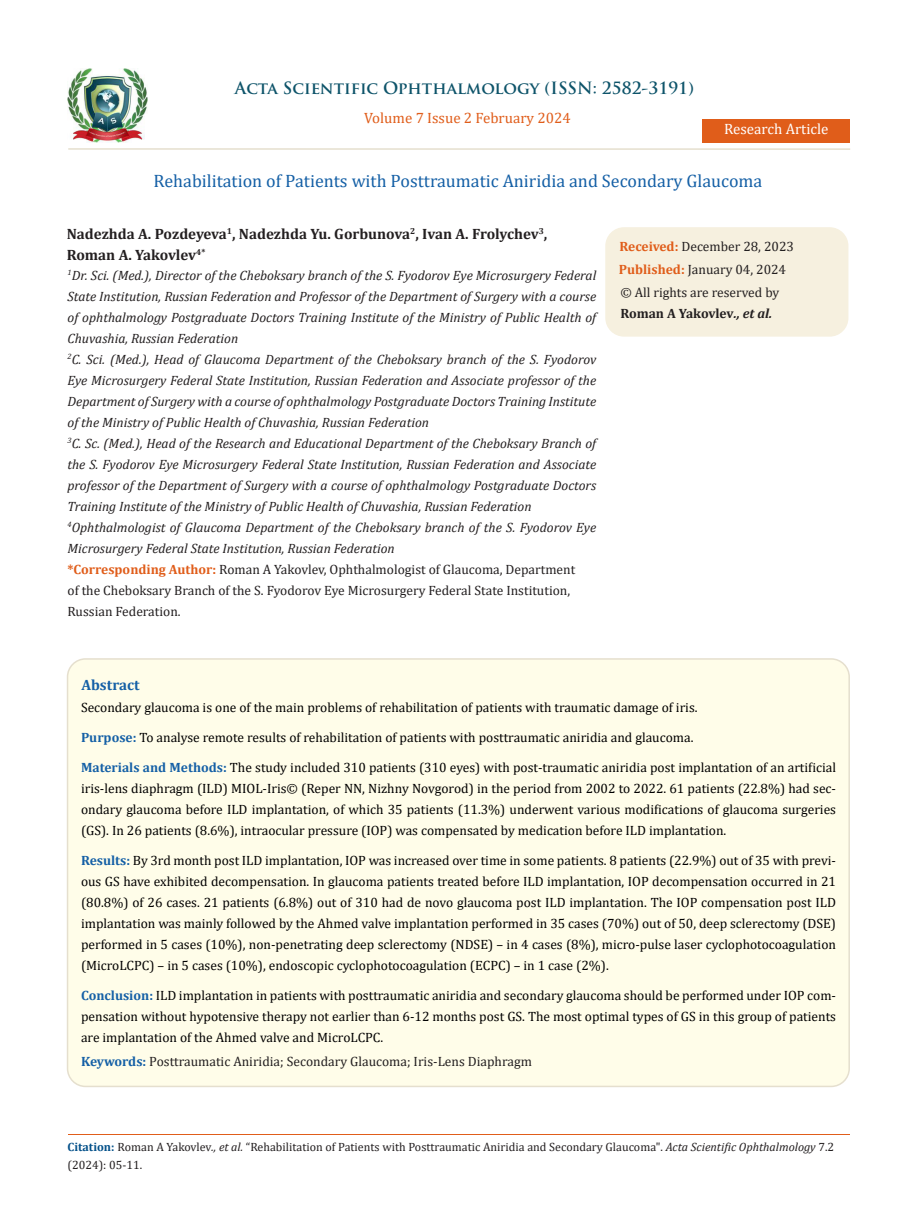
<style>
.page{position:relative;width:917px;height:1224px;background:#fff}
.page>*{position:absolute;margin:0;border:0;box-sizing:border-box;transform-origin:0 0}
.t1{font:18px "Cambria";color:#1560a6}
.t2{font:700 16.5px "Trajan Pro";color:#0e546a}
.t3{font:700 15px/21px "Cambria";color:#231f20}
.t4{font:15px "Cambria";color:#e05d1a}
.t5{font:15px "Cambria";color:#fff}
.t6{font:700 15px "Cambria";color:#1560a6}
.t7{font:13.5px/21px "Cambria";color:#000;text-align:justify}
.t8{font:italic 13.5px/21px "Cambria";color:#231f20;text-align:justify}
.t9{font:13.5px/21px "Cambria";color:#231f20}
.t10{font:12px/18px "Cambria";color:#231f20}
.s1{font-weight:700;color:#e05d1a}
.s2{font-weight:700}
.s3{font-weight:700;font-style:italic}
.s4{font-weight:700;color:#1560a6}
.s5{font-weight:700;color:#035089}
.s6{font-style:italic}
</style>
<div class="page">
<img style="left:67px;top:68px;width:81px;height:74px">
<div style="left:702px;top:119px;width:148px;height:23px;background:#e05d1a"></div>
<div style="left:606px;top:228px;width:241px;height:108px;background:#f6f0df;border-radius:18px"></div>
<div style="left:605px;top:227px;width:243px;height:110px;border:2px solid #f6f0df;border-radius:18px"></div>
<div style="left:68px;top:659px;width:781px;height:427px;background:#fffde9;border-radius:18px"></div>
<div style="left:67px;top:658px;width:783px;height:429px;border:2px solid #e5dfce;border-radius:18px"></div>
<hr style="left:68px;top:1134px;width:781px;height:1px;background:#e05d1a">
<hr style="left:68px;top:148px;width:782px;height:2px;background:#e5dfce">
<p class="t2" style="left:235px;top:77px;width:461px">Acta Scientific Ophthalmology (ISSN: 2582-3191)</p>
<p class="t4" style="left:364px;top:109px;width:208px">Volume 7 Issue 2 February 2024</p>
<p class="t5" style="left:724px;top:120px;width:106px">Research Article</p>
<p class="t1" style="left:154px;top:171px;width:610px">Rehabilitation of Patients with Posttraumatic Aniridia and Secondary Glaucoma</p>
<p class="t3" style="left:67px;top:223px;width:482px">Nadezhda A. Pozdeyeva<sup>1</sup>, Nadezhda Yu. Gorbunova<sup>2</sup>, Ivan A. Frolychev<sup>3</sup>,<br>Roman A. Yakovlev<sup>4*</sup></p>
<p class="t8" style="left:67px;top:264px;width:530px"><sup>1</sup>Dr. Sci. (Med.), Director of the Cheboksary branch of the S. Fyodorov Eye Microsurgery Federal State Institution, Russian Federation and Professor of the Department of Surgery with a course of ophthalmology Postgraduate Doctors Training Institute of the Ministry of Public Health of Chuvashia, Russian Federation</p>
<p class="t8" style="left:67px;top:348px;width:530px"><sup>2</sup>C. Sci. (Med.), Head of Glaucoma Department of the Cheboksary branch of the S. Fyodorov Eye Microsurgery Federal State Institution, Russian Federation and Associate professor of the Department of Surgery with a course of ophthalmology Postgraduate Doctors Training Institute of the Ministry of Public Health of Chuvashia, Russian Federation</p>
<p class="t8" style="left:67px;top:432px;width:530px"><sup>3</sup>C. Sc. (Med.), Head of the Research and Educational Department of the Cheboksary Branch of the S. Fyodorov Eye Microsurgery Federal State Institution, Russian Federation and Associate professor of the Department of Surgery with a course of ophthalmology Postgraduate Doctors Training Institute of the Ministry of Public Health of Chuvashia, Russian Federation</p>
<p class="t8" style="left:67px;top:516px;width:530px"><sup>4</sup>Ophthalmologist of Glaucoma Department of the Cheboksary branch of the S. Fyodorov Eye<br>Microsurgery Federal State Institution, Russian Federation</p>
<p class="t9" style="left:67px;top:559px;width:509px"><span class="s1">*Corresponding Author:</span> Roman A Yakovlev, Ophthalmologist of Glaucoma, Department of the Cheboksary Branch of the S. Fyodorov Eye Microsurgery Federal State Institution,<br>Russian Federation.</p>
<p class="t9" style="left:619px;top:236px;width:176px"><span class="s1">Received:</span> December 28, 2023</p>
<p class="t9" style="left:618px;top:259px;width:169px"><span class="s1">Published:</span> January 04, 2024</p>
<p class="t9" style="left:620px;top:282px;width:160px">© All rights are reserved by<br><span class="s2">Roman A Yakovlev</span><span class="s3">., et al.</span></p>
<p class="t6" style="left:81px;top:674px;width:60px">Abstract</p>
<p class="t7" style="left:81px;top:697px;width:618px">Secondary glaucoma is one of the main problems of rehabilitation of patients with traumatic damage of iris.</p>
<p class="t7" style="left:81px;top:727px;width:614px"><span class="s4">Purpose:</span> To analyse remote results of rehabilitation of patients with posttraumatic aniridia and glaucoma.</p>
<p class="t7" style="left:81px;top:757px;width:756px"><span class="s4">Materials and Methods:</span> The study included 310 patients (310 eyes) with post-traumatic aniridia post implantation of an artificial iris-lens diaphragm (ILD) MIOL-Iris© (Reper NN, Nizhny Novgorod) in the period from 2002 to 2022. 61 patients (22.8%) had sec&shy;ondary glaucoma before ILD implantation, of which 35 patients (11.3%) underwent various modifications of glaucoma surgeries (GS). In 26 patients (8.6%), intraocular pressure (IOP) was compensated by medication before ILD implantation.</p>
<p class="t7" style="left:81px;top:850px;width:756px"><span class="s4">Results:</span> By 3rd month post ILD implantation, IOP was increased over time in some patients. 8 patients (22.9%) out of 35 with previ&shy;ous GS have exhibited decompensation. In glaucoma patients treated before ILD implantation, IOP decompensation occurred in 21 (80.8%) of 26 cases. 21 patients (6.8%) out of 310 had de novo glaucoma post ILD implantation. The IOP compensation post ILD implantation was mainly followed by the Ahmed valve implantation performed in 35 cases (70%) out of 50, deep sclerectomy (DSE) performed in 5 cases (10%), non-penetrating deep sclerectomy (NDSE) – in 4 cases (8%), micro-pulse laser cyclophotocoagulation (MicroLCPC) – in 5 cases (10%), endoscopic cyclophotocoagulation (ECPC) – in 1 case (2%).</p>
<p class="t7" style="left:81px;top:985px;width:756px"><span class="s4">Conclusion:</span> ILD implantation in patients with posttraumatic aniridia and secondary glaucoma should be performed under IOP com&shy;pensation without hypotensive therapy not earlier than 6-12 months post GS. The most optimal types of GS in this group of patients are implantation of the Ahmed valve and MicroLCPC.</p>
<p class="t9" style="left:81px;top:1051px;width:452px"><span class="s4">Keywords:</span> Posttraumatic Aniridia; Secondary Glaucoma; Iris-Lens Diaphragm</p>
<p class="t10" style="left:68px;top:1138px;width:768px"><span class="s5">Citation:</span> Roman A Yakovlev<span class="s6">., et al.</span> “Rehabilitation of Patients with Posttraumatic Aniridia and Secondary Glaucoma". <span class="s6">Acta Scientific Ophthalmology</span> 7.2 (2024): 05-11.</p>
</div>
